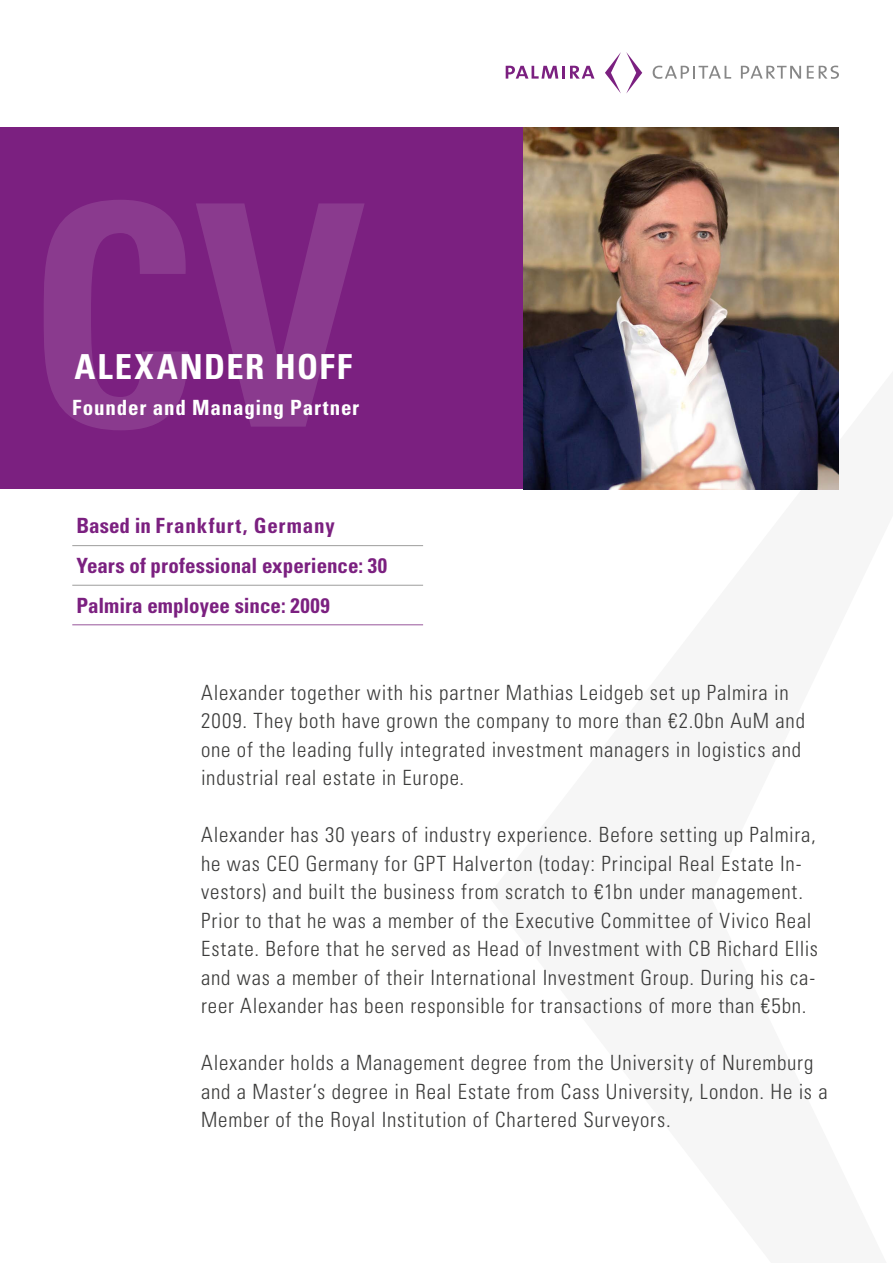
<style>
.page{position:relative;width:893px;height:1263px;background:#fff}
.page>*{position:absolute;margin:0;border:0;box-sizing:border-box;transform-origin:0 0}
.t1{font:700 condensed 309.15px "Univers LT Std";color:#fff}
.t2{font:700 condensed 34.5px "Univers LT Std";letter-spacing:.055em;color:#fff}
.t3{font:300 condensed 21px/28.5px "Univers LT Std";letter-spacing:.04em;color:#3c3c3b}
.t4{font:700 condensed 21px/39.6px "Univers LT Std";color:#7b2080}
.t5{font:700 condensed 21px "Univers LT Std";letter-spacing:.04em;color:#fff}
</style>
<div class="page">
<svg style="left:506px;top:66px;width:88px;height:13px"></svg>
<svg style="left:653px;top:66px;width:78px;height:13px"></svg>
<svg style="left:741px;top:66px;width:60px;height:13px"></svg>
<svg style="left:807px;top:66px;width:32px;height:13px"></svg>
<svg style="left:605px;top:52px;width:37px;height:42px"></svg>
<div style="left:0;top:128px;width:831px;height:361px;background:#7b2080"></div>
<img style="left:523px;top:128px;width:315px;height:361px">
<hr style="left:72px;top:545px;width:351px;height:1px;background:#9d9d9c">
<hr style="left:72px;top:585px;width:351px;height:1px;background:#9d9d9c">
<hr style="left:72px;top:624px;width:351px;height:1px;background:#98559b">
<h1 class="t1" style="left:26px;top:127px;width:341px">CV</h1>
<h2 class="t2" style="left:74px;top:346px;width:279px">ALEXANDER HOFF</h2>
<p class="t5" style="left:72px;top:395px;width:288px">Founder and Managing Partner</p>
<p class="t4" style="left:76px;top:506px;width:312px">Based in Frankfurt, Germany<br>Years of professional experience: 30<br>Palmira employee since: 2009</p>
<p class="t3" style="left:201px;top:678px;width:605px">Alexander together with his partner Mathias Leidgeb set up Palmira in 2009. They both have grown the company to more than €2.0bn AuM and one of the leading fully integrated investment managers in logistics and industrial real estate in Europe.</p>
<p class="t3" style="left:201px;top:821px;width:618px">Alexander has 30 years of industry experience. Before setting up Palmira, he was CEO Germany for GPT Halverton (today: Principal Real Estate In&shy;vestors) and built the business from scratch to €1bn under management.<br>Prior to that he was a member of the Executive Committee of Vivico Real Estate. Before that he served as Head of Investment with CB Richard Ellis and was a member of their International Investment Group. During his ca&shy;reer Alexander has been responsible for transactions of more than €5bn.</p>
<p class="t3" style="left:201px;top:1049px;width:628px">Alexander holds a Management degree from the University of Nuremburg and a Master‘s degree in Real Estate from Cass University, London. He is a<br>Member of the Royal Institution of Chartered Surveyors.</p>
</div>
